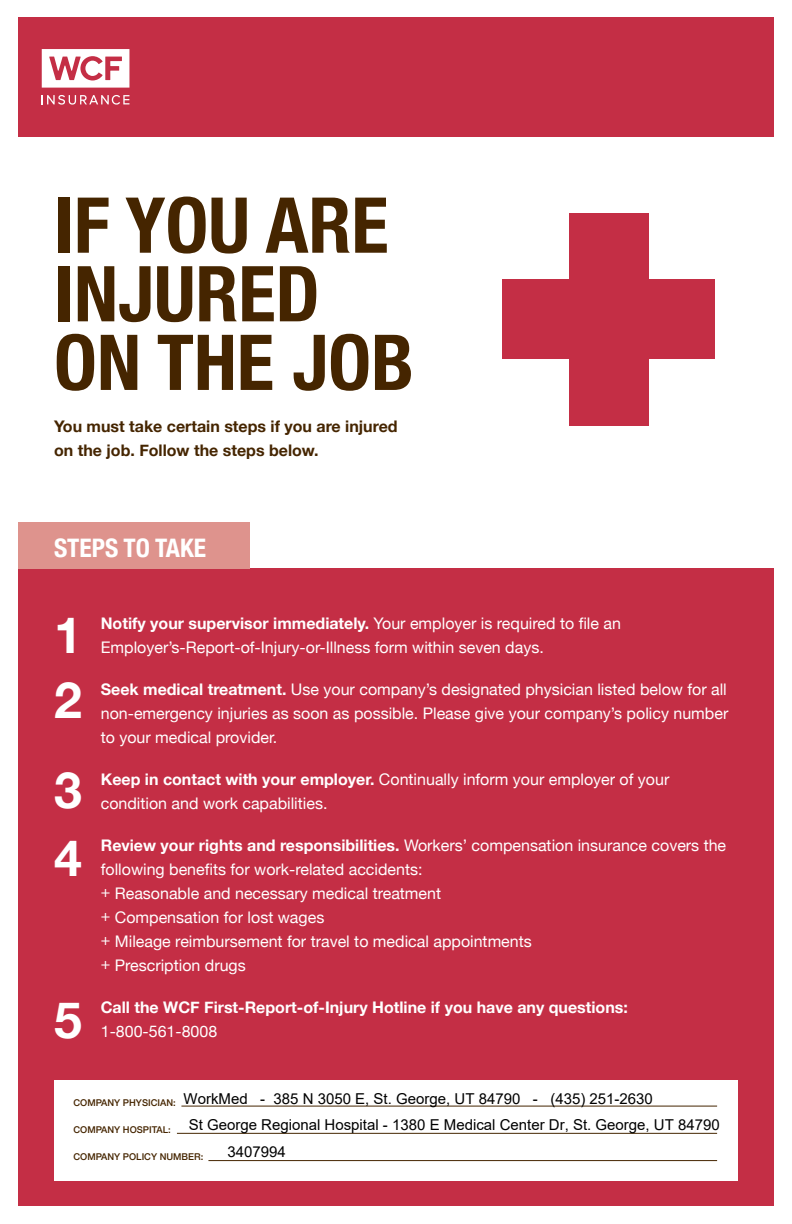
<style>
.page{position:relative;width:792px;height:1224px;background:#fff}
.page>*{position:absolute;margin:0;border:0;box-sizing:border-box;transform-origin:0 0}
.t1{font:700 condensed 77.2px/68.6px "Helvetica Neue";color:#452500}
.t2{font:700 50px "Helvetica Neue";color:#fff}
.tab_title{font:700 condensed 25.5px "Helvetica Neue";color:#fff}
.t3{font:16px/24px "Helvetica Neue";color:#fff}
.t4{font:700 16px/24px "Helvetica Neue";color:#fff}
.sub_title_text{font:700 16px/24px "Helvetica Neue";color:#452500}
.t5{font:15px "Arial";color:#000}
.t6{font:500 9.4px "Helvetica Neue";color:#452500}
.s1{font-weight:700}
.s2{font-weight:400}
</style>
<div class="page">
<div style="left:18px;top:17px;width:755px;height:120px;background:#c42e45"></div>
<div style="left:18px;top:568px;width:755px;height:638px;background:#c42e45"></div>
<div style="left:18px;top:523px;width:231px;height:46px;background:#de938d"></div>
<div style="left:569px;top:213px;width:79px;height:213px;background:#c42e45"></div>
<div style="left:503px;top:280px;width:212px;height:79px;background:#c42e45"></div>
<div style="left:54px;top:1080px;width:684px;height:100px;background:#fff"></div>
<hr style="left:181px;top:1106px;width:536px;height:1px;background:#452500">
<hr style="left:177px;top:1133px;width:540px;height:1px;background:#452500">
<hr style="left:208px;top:1160px;width:509px;height:1px;background:#452500">
<svg style="left:42px;top:95px;width:87px;height:10px"></svg>
<svg style="left:42px;top:49px;width:87px;height:39px"></svg>
<p class="t1" style="left:54px;top:186px;width:362px">IF YOU ARE<br>INJURED<br>ON THE JOB</p>
<p class="sub_title_text" style="left:54px;top:414px;width:345px">You must take certain steps if you are injured on the job. Follow the steps below.</p>
<p class="tab_title" style="left:54px;top:527px;width:154px">STEPS TO TAKE</p>
<p class="t2" style="left:54px;top:596px;width:29px">1</p>
<p class="t2" style="left:54px;top:661px;width:29px">2</p>
<p class="t2" style="left:54px;top:751px;width:29px">3</p>
<p class="t2" style="left:54px;top:818px;width:29px">4</p>
<p class="t2" style="left:54px;top:980px;width:29px">5</p>
<p class="t3" style="left:101px;top:613px;width:522px"><span class="s1">Notify your supervisor immediately.</span> Your employer is required to file an<br>Employer’s-Report-of-Injury-or-Illness form within seven days.</p>
<p class="t3" style="left:101px;top:679px;width:629px;text-align:justify"><span class="s1">Seek medical treatment.</span> Use your company’s designated physician listed below for all non-emergency injuries as soon as possible. Please give your company’s policy number to your medical provider.</p>
<p class="t3" style="left:101px;top:769px;width:570px"><span class="s1">Keep in contact with your employer.</span> Continually inform your employer of your condition and work capabilities.</p>
<p class="t3" style="left:101px;top:835px;width:627px"><span class="s1">Review your rights and responsibilities.</span> Workers’ compensation insurance covers the following benefits for work-related accidents:<br>+ Reasonable and necessary medical treatment<br>+ Compensation for lost wages<br>+ Mileage reimbursement for travel to medical appointments<br>+ Prescription drugs</p>
<p class="t4" style="left:101px;top:996px;width:529px">Call the WCF First-Report-of-Injury Hotline if you have any questions:<br><span class="s2">1-800-561-8008</span></p>
<p class="t5" style="left:184px;top:1088px;width:471px">WorkMed - 385 N 3050 E, St. George, UT 84790 - (435) 251-2630</p>
<p class="t6" style="left:73px;top:1095px;width:104px">COMPANY PHYSICIAN:</p>
<p class="t6" style="left:73px;top:1122px;width:99px">COMPANY HOSPITAL:</p>
<p class="t6" style="left:73px;top:1149px;width:131px">COMPANY POLICY NUMBER:</p>
<p class="t5" style="left:228px;top:1141px;width:60px">3407994</p>
<p class="t5" style="left:189px;top:1115px;width:533px">St George Regional Hospital - 1380 E Medical Center Dr, St. George, UT 84790</p>
</div>
